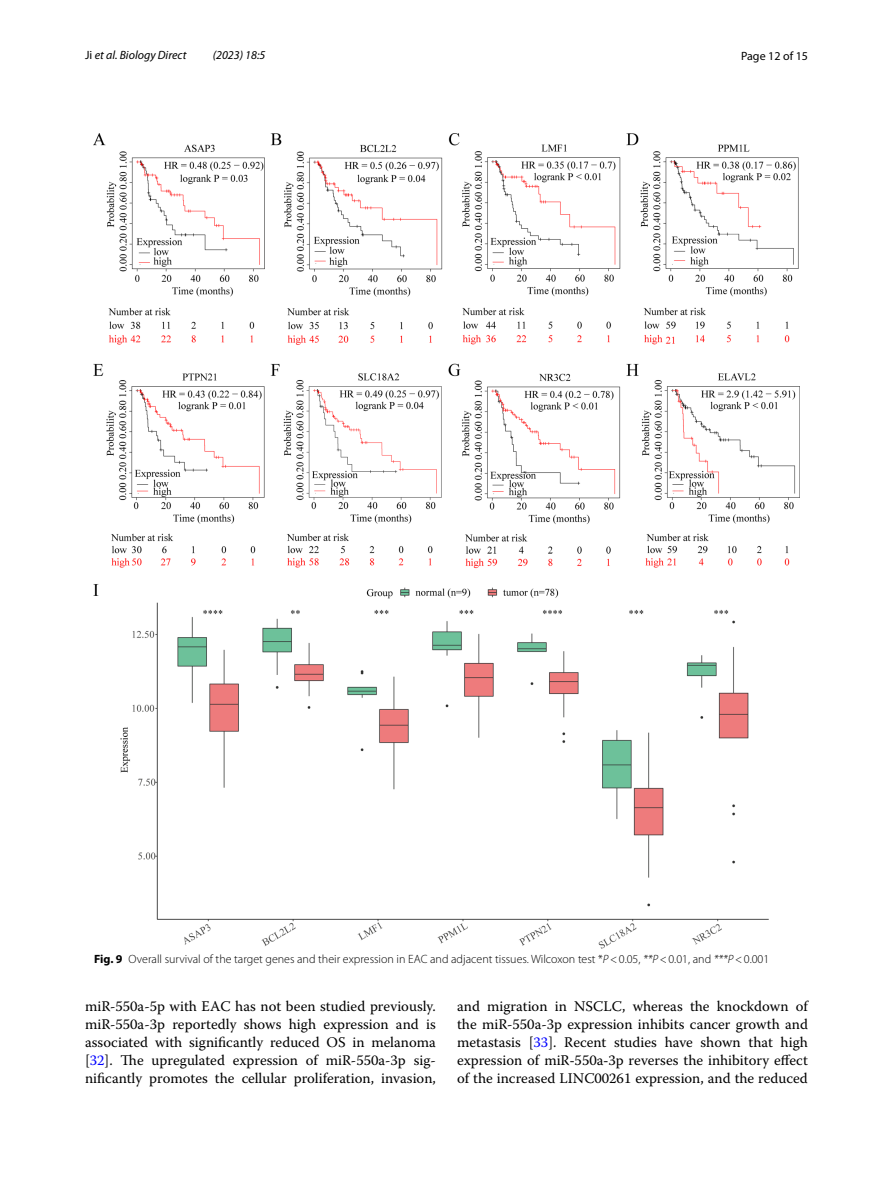
<style>
.page{position:relative;width:893px;height:1187px;background:#fff}
.page>*{position:absolute;margin:0;border:0;box-sizing:border-box;transform-origin:0 0}
.t1{font:14.7px/18px "Warnock Pro";color:#000;text-align:justify}
.t2{font:300 12px "Myriad Pro";color:#000}
.t3{font:italic 12px "Myriad Pro";color:#000}
.t4{font:12px "Myriad Pro";color:#000}
.s1{font-style:normal}
.s2{font-weight:700}
.s3{font-style:italic}
.s4{color:#00f}
.s5{font-family:"STIX Math"}
</style>
<div class="page">
<img style="left:94px;top:133px;width:706px;height:815px">
<p class="t3" style="left:85px;top:48px;width:103px"><span class="s1">Ji</span> et al. Biology Direct</p>
<p class="t3" style="left:213px;top:48px;width:54px">(2023) 18:5</p>
<p class="t4" style="left:741px;top:48px;width:68px">Page 12 of 15</p>
<p class="t2" style="left:94px;top:952px;width:677px"><span class="s2">Fig. 9</span> Overall survival of the target genes and their expression in EAC and adjacent tissues. Wilcoxon test *<span class="s3">P</span>&lt;0.05, <span class="s3">**P</span>&lt;0.01, and <span class="s3">***P</span>&lt;0.001</p>
<p class="t1" style="left:85px;top:997px;width:352px">miR-550a-5p with EAC has not been studied previously. miR-550a-3p reportedly shows high expression and is associated with significantly reduced OS in melanoma [<span class="s4">32</span>]. The upregulated expression of miR-550a-3p sig&shy;nificantly promotes the cellular proliferation, invasion,</p>
<p class="t1" style="left:457px;top:997px;width:352px">and migration in NSCLC, whereas the knockdown of the miR-550a-3p expression inhibits cancer growth and metastasis [<span class="s4">33</span>]. Recent studies have shown that high expression of miR<span class="s5">‐</span>550a<span class="s5">‐</span>3p reverses the inhibitory effect of the increased LINC00261 expression, and the reduced</p>
</div>
